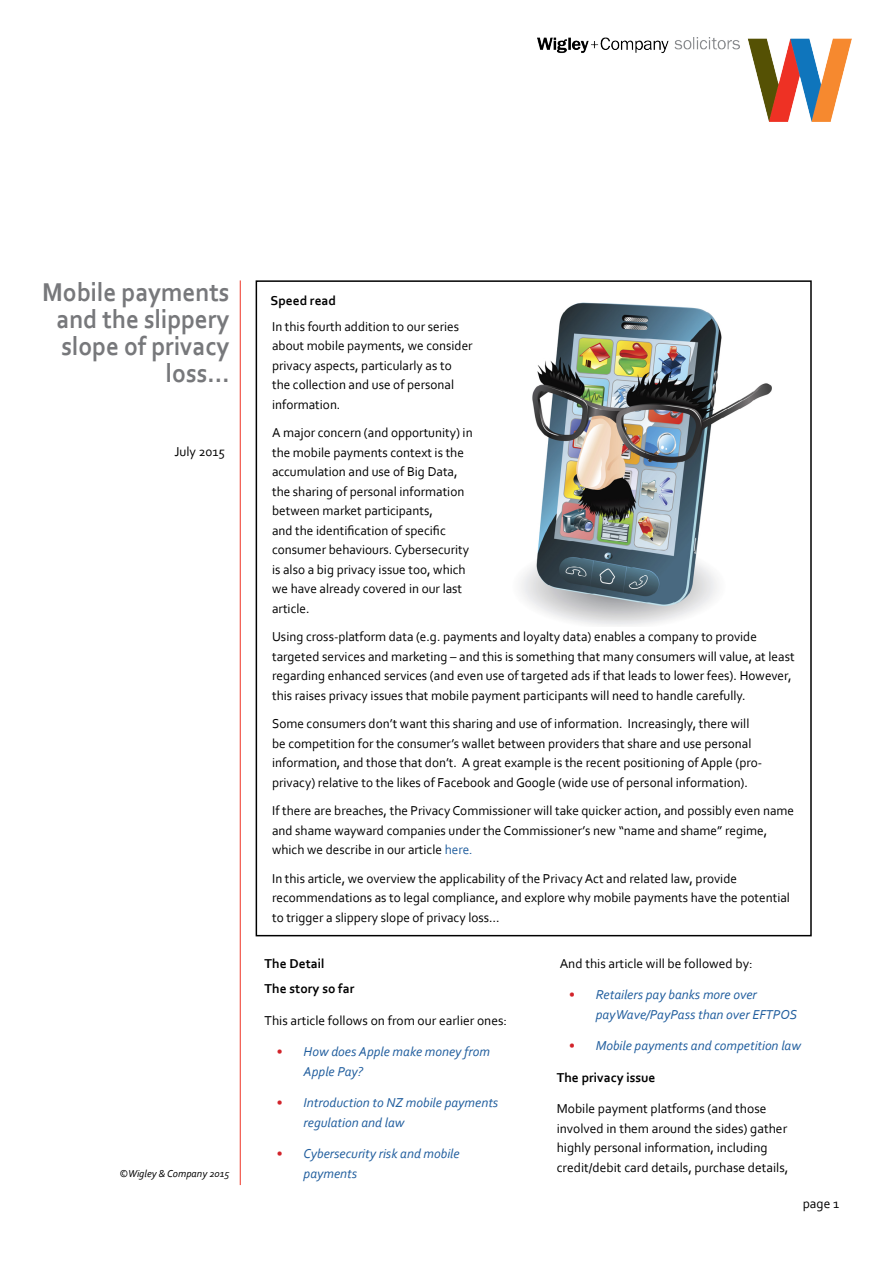
<style>
.page{position:relative;width:893px;height:1263px;background:#fff}
.page>*{position:absolute;margin:0;border:0;box-sizing:border-box;transform-origin:0 0}
.t1{font:700 27px/27px "Corbel";color:#77787b;text-align:right;scale:.93 1}
.t2{font:13.5px/19.5px "Corbel";color:#000}
.t3{font:italic 13.5px/19.5px "Corbel";color:#215e9e}
.t4{font:700 13.5px/25.5px "Corbel";color:#000}
.t5{font:italic 10.5px "Corbel";color:#000}
.s1{color:#215e9e}
.s2{font-style:italic;color:#215e9e}
.s3{color:#d2232a}
</style>
<div class="page">
<hr style="left:240px;top:280px;width:1px;height:905px;background:#ee3425">
<img style="left:538px;top:37px;width:313px;height:85px">
<img style="left:521px;top:302px;width:251px;height:324px">
<h1 class="t1" style="left:42px;top:277px;width:203px">Mobile payments and the slippery slope of privacy loss…</h1>
<p class="t2" style="left:174px;top:442px;width:52px">July 2015</p>
<p class="t5" style="left:119px;top:1167px;width:112px">©Wigley &amp; Company 2015</p>
<p class="t4" style="left:271px;top:288px;width:67px">Speed read</p>
<p class="t2" style="left:272px;top:316px;width:202px">In this fourth addition to our series about mobile payments, we consider privacy aspects, particularly as to the collection and use of personal information.</p>
<p class="t2" style="left:272px;top:423px;width:202px">A major concern (and opportunity) in the mobile payments context is the accumulation and use of Big Data, the sharing of personal information between market participants,<br>and the identification of specific consumer behaviours. Cybersecurity is also a big privacy issue too, which we have already covered in our last article.</p>
<p class="t2" style="left:272px;top:627px;width:524px">Using cross-platform data (e.g. payments and loyalty data) enables a company to provide targeted services and marketing – and this is something that many consumers will value, at least regarding enhanced services (and even use of targeted ads if that leads to lower fees). However, this raises privacy issues that mobile payment participants will need to handle carefully.</p>
<p class="t2" style="left:272px;top:714px;width:492px">Some consumers don’t want this sharing and use of information. Increasingly, there will be competition for the consumer’s wallet between providers that share and use personal information, and those that don’t. A great example is the recent positioning of Apple (pro&shy;privacy) relative to the likes of Facebook and Google (wide use of personal information).</p>
<p class="t2" style="left:272px;top:801px;width:524px">If there are breaches, the Privacy Commissioner will take quicker action, and possibly even name and shame wayward companies under the Commissioner’s new “name and shame” regime, which we describe in our article <span class="s1">here</span><span class="s2">.</span></p>
<p class="t2" style="left:272px;top:868px;width:519px">In this article, we overview the applicability of the Privacy Act and related law, provide recommendations as to legal compliance, and explore why mobile payments have the potential to trigger a slippery slope of privacy loss…</p>
<p class="t4" style="left:265px;top:950px;width:91px">The Detail<br>The story so far</p>
<p class="t2" style="left:265px;top:1010px;width:244px">This article follows on from our earlier ones:</p>
<p class="t3" style="left:304px;top:1042px;width:188px;text-indent:-27px"><span class="s3">•</span> How does Apple make money from<br>Apple Pay?</p>
<p class="t3" style="left:304px;top:1093px;width:196px;text-indent:-27px"><span class="s3">•</span> Introduction to NZ mobile payments regulation and law</p>
<p class="t3" style="left:304px;top:1144px;width:158px;text-indent:-27px"><span class="s3">•</span> Cybersecurity risk and mobile payments</p>
<p class="t2" style="left:560px;top:953px;width:195px">And this article will be followed by:</p>
<p class="t3" style="left:596px;top:985px;width:203px;text-indent:-27px"><span class="s3">•</span> Retailers pay banks more over payWave/PayPass than over EFTPOS</p>
<p class="t3" style="left:569px;top:1036px;width:234px"><span class="s3">•</span> Mobile payments and competition law</p>
<p class="t4" style="left:557px;top:1064px;width:100px">The privacy issue</p>
<p class="t2" style="left:557px;top:1099px;width:233px">Mobile payment platforms (and those involved in them around the sides) gather highly personal information, including credit/debit card details, purchase details,</p>
<p class="t2" style="left:803px;top:1193px;width:38px">page 1</p>
</div>
